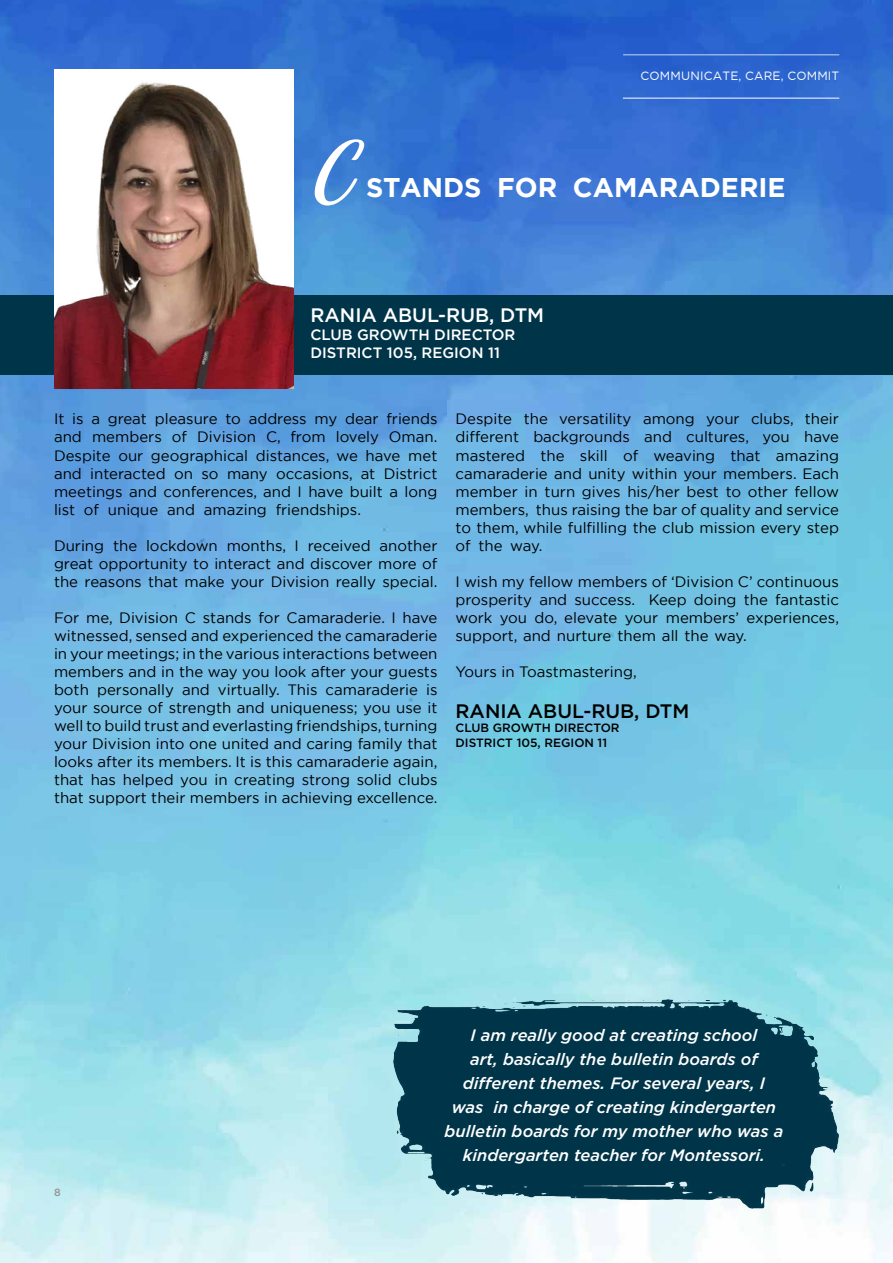
<style>
.page{position:relative;width:893px;height:1263px;background:#fff}
.page>*{position:absolute;margin:0;border:0;box-sizing:border-box;transform-origin:0 0}
.t1{font:900 63px "Ananda";color:#fff}
.t2{font:700 27px "Gotham";color:#fff}
.t3{font:500 19.5px "Gotham";color:#000}
.t4{font:500 19.5px "Gotham";color:#fff}
.t5{font:italic 500 16.5px/24px "Gotham";color:#fff;text-align:center}
.t6{font:15px/18px "Gotham";color:#000;text-align:justify}
.t7{font:500 15px/18px "Gotham";color:#fff}
.t8{font:500 12px/14.4px "Gotham";color:#000}
.t9{font:12px "Gotham";letter-spacing:.015em;color:#fff}
.t10{font:500 10.5px "Gotham";color:#939598}
</style>
<div class="page">
<img style="left:0;top:0;width:893px;height:1263px">
<hr style="left:623px;top:98px;width:216px;height:1px;background:#fff">
<hr style="left:623px;top:54px;width:216px;height:2px;background:#fff">
<div style="left:0;top:295px;width:893px;height:79px;background:#003549"></div>
<img style="left:54px;top:75px;width:240px;height:313px">
<img style="left:394px;top:1000px;width:445px;height:209px">
<p class="t9" style="left:641px;top:70px;width:200px">COMMUNICATE, CARE, COMMIT</p>
<h1 class="t1" style="left:312px;top:138px;width:42px">C</h1>
<h2 class="t2" style="left:366px;top:169px;width:421px">STANDS FOR CAMARADERIE</h2>
<h3 class="t4" style="left:310px;top:302px;width:235px">RANIA ABUL-RUB, DTM</h3>
<p class="t7" style="left:310px;top:325px;width:207px">CLUB GROWTH DIRECTOR<br>DISTRICT 105, REGION 11</p>
<p class="t6" style="left:54px;top:410px;width:385px">It is a great pleasure to address my dear friends and members of Division C, from lovely Oman.<br>Despite our geographical distances, we have met and interacted on so many occasions, at District meetings and conferences, and I have built a long list of unique and amazing friendships.</p>
<p class="t6" style="left:54px;top:536px;width:385px">During the lockdown months, I received another great opportunity to interact and discover more of the reasons that make your Division really special.</p>
<p class="t6" style="left:54px;top:608px;width:385px">For me, Division C stands for Camaraderie. I have witnessed, sensed and experienced the camaraderie in your meetings; in the various interactions between members and in the way you look after your guests both personally and virtually. This camaraderie is your source of strength and uniqueness; you use it well to build trust and everlasting friendships, turning your Division into one united and caring family that looks after its members. It is this camaraderie again, that has helped you in creating strong solid clubs that support their members in achieving excellence.</p>
<p class="t6" style="left:455px;top:410px;width:385px">Despite the versatility among your clubs, their different backgrounds and cultures, you have mastered the skill of weaving that amazing camaraderie and unity within your members. Each member in turn gives his/her best to other fellow members, thus raising the bar of quality and service to them, while fulfilling the club mission every step of the way.</p>
<p class="t6" style="left:455px;top:572px;width:385px">I wish my fellow members of ‘Division C’ continuous prosperity and success. Keep doing the fantastic work you do, elevate your members’ experiences, support, and nurture them all the way.</p>
<p class="t6" style="left:455px;top:662px;width:183px">Yours in Toastmastering,</p>
<h3 class="t3" style="left:455px;top:698px;width:235px">RANIA ABUL-RUB, DTM</h3>
<p class="t8" style="left:455px;top:721px;width:166px">CLUB GROWTH DIRECTOR<br>DISTRICT 105, REGION 11</p>
<p class="t10" style="left:54px;top:1185px;width:8px">8</p>
<p class="t5" style="left:444px;top:1023px;width:340px">I am really good at creating school<br>art, basically the bulletin boards of different themes. For several years, I<br>was in charge of creating kindergarten bulletin boards for my mother who was a kindergarten teacher for Montessori.</p>
</div>
